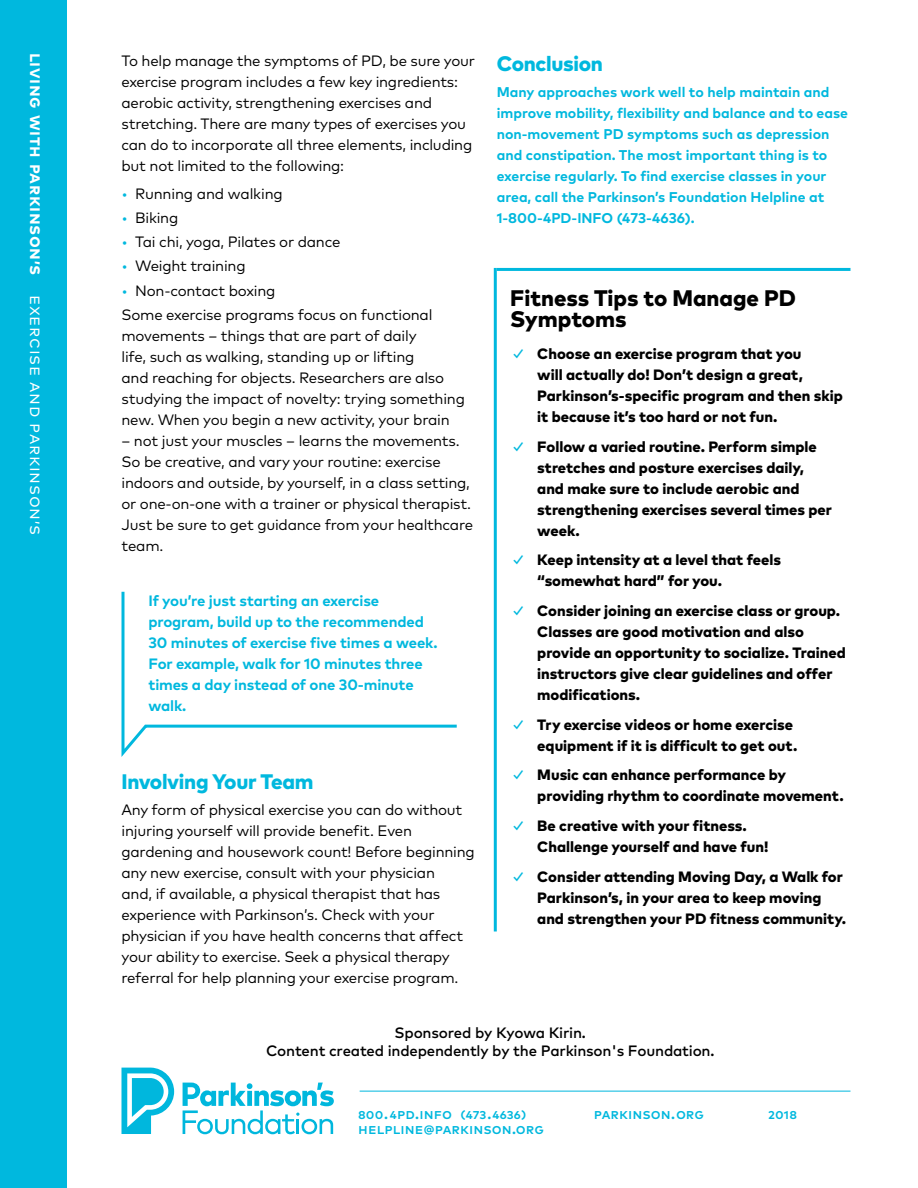
<style>
.page{position:relative;width:918px;height:1188px;background:#fff}
.page>*{position:absolute;margin:0;border:0;box-sizing:border-box;transform-origin:0 0}
.t1{font:800 22.5px/21px "Mark OT";color:#000}
.t2{font:800 21px "Mark OT";letter-spacing:-.015em;color:#00b8de}
.t3{font:18px "Mark OT";letter-spacing:.04em;color:#fff}
.t4{font:15px/21px "Mark OT";letter-spacing:-.015em;color:#000}
.t5{font:800 15px/21px "Mark OT";color:#000}
.t6{font:700 15px/21px "Mark OT";letter-spacing:-.01em;color:#00b8de}
.t7{font:500 15px/18px "Mark OT";letter-spacing:-.015em;color:#000;text-align:center}
.t8{font:500 15px "Mark OT";letter-spacing:.005em;color:#00b8de}
.t9{font:700 14.1px/21px "Mark OT";color:#00b8de}
.s1{font-weight:700}
.s2{color:#00b8de}
.s3{font-weight:500;color:#00b8de}
</style>
<div class="page">
<svg style="left:122px;top:1068px;width:52px;height:66px"></svg>
<svg style="left:183px;top:1083px;width:151px;height:51px"></svg>
<hr style="left:360px;top:1091px;width:490px;height:1px;background:#00b8de">
<hr style="left:497px;top:268px;width:354px;height:3px;background:#00b8de">
<hr style="left:494px;top:268px;width:3px;height:664px;background:#00b8de">
<div style="left:0;top:0;width:68px;height:1188px;background:#00b8de"></div>
<svg style="left:121px;top:591px;width:336px;height:166px"></svg>
<p class="t3" style="left:47px;top:53px;width:484px;rotate:90deg"><span class="s1">living with parkinson’s</span> Exe rcise and Parkinson’s</p>
<p class="t4" style="left:122px;top:50px;width:355px">To help manage the symptoms of PD, be sure your exercise program includes a few key ingredients: aerobic activity, strengthening exercises and stretching. There are many types of exercises you can do to incorporate all three elements, including but not limited to the following:</p>
<p class="t4" style="left:122px;top:183px;width:163px"><span class="s2">•</span> Running and walking</p>
<p class="t4" style="left:122px;top:207px;width:58px"><span class="s2">•</span> Biking</p>
<p class="t4" style="left:122px;top:231px;width:220px"><span class="s2">•</span> Tai chi, yoga, Pilates or dance</p>
<p class="t4" style="left:122px;top:255px;width:126px"><span class="s2">•</span> Weight training</p>
<p class="t4" style="left:122px;top:278px;width:313px;line-height:24.3px"><span class="s2">•</span> Non-contact boxing<br>Some exercise programs focus on functional</p>
<p class="t4" style="left:122px;top:325px;width:345px">movements – things that are part of daily<br>life, such as walking, standing up or lifting<br>and reaching for objects. Researchers are also studying the impact of novelty: trying something new. When you begin a new activity, your brain</p>
<p class="t4" style="left:122px;top:430px;width:353px">– not just your muscles – learns the movements.<br>So be creative, and vary your routine: exercise indoors and outside, by yourself, in a class setting, or one-on-one with a trainer or physical therapist.<br>Just be sure to get guidance from your healthcare team.</p>
<p class="t6" style="left:148px;top:590px;width:291px">If you’re just starting an exercise program, build up to the recommended<br>30 minutes of exercise five times a week.<br>For example, walk for 10 minutes three times a day instead of one 30-minute walk.</p>
<h2 class="t2" style="left:122px;top:767px;width:193px">Involving Your Team</h2>
<p class="t4" style="left:122px;top:799px;width:355px">Any form of physical exercise you can do without injuring yourself will provide benefit. Even gardening and housework count! Before beginning any new exercise, consult with your physician<br>and, if available, a physical therapist that has experience with Parkinson’s. Check with your physician if you have health concerns that affect your ability to exercise. Seek a physical therapy referral for help planning your exercise program.</p>
<h2 class="t2" style="left:497px;top:49px;width:108px">Conclusion</h2>
<p class="t9" style="left:497px;top:81px;width:353px">Many approaches work well to help maintain and improve mobility, flexibility and balance and to ease non-movement PD symptoms such as depression and constipation. The most important thing is to exercise regularly. To find exercise classes in your area, call the Parkinson’s Foundation Helpline at 1-800-4PD-INFO (473-4636).</p>
<h1 class="t1" style="left:510px;top:287px;width:287px">Fitness Tips to Manage PD<br>Symptoms</h1>
<p class="t5" style="left:537px;top:343px;width:307px;text-indent:-27px"><span class="s3">✓</span> Choose an exercise program that you<br>will actually do! Don’t design a great, Parkinson’s-specific program and then skip it because it’s too hard or not fun.</p>
<p class="t5" style="left:537px;top:435px;width:296px;text-indent:-27px"><span class="s3">✓</span> Follow a varied routine. Perform simple stretches and posture exercises daily, and make sure to include aerobic and strengthening exercises several times per week.</p>
<p class="t5" style="left:537px;top:549px;width:245px;text-indent:-27px"><span class="s3">✓</span> Keep intensity at a level that feels “somewhat hard” for you.</p>
<p class="t5" style="left:537px;top:600px;width:310px;text-indent:-27px"><span class="s3">✓</span> Consider joining an exercise class or group.<br>Classes are good motivation and also provide an opportunity to socialize. Trained instructors give clear guidelines and offer modifications.</p>
<p class="t5" style="left:510px;top:713px;width:289px;text-align:right"><span class="s3">✓</span> Try exercise videos or home exercise equipment if it is difficult to get out.</p>
<p class="t5" style="left:537px;top:764px;width:308px;text-indent:-27px"><span class="s3">✓</span> Music can enhance performance by providing rhythm to coordinate movement.</p>
<p class="t5" style="left:537px;top:815px;width:233px;text-indent:-27px"><span class="s3">✓</span> Be creative with your fitness.<br>Challenge yourself and have fun!</p>
<p class="t5" style="left:537px;top:865px;width:310px;text-indent:-27px"><span class="s3">✓</span> Consider attending Moving Day, a Walk for<br>Parkinson’s, in your area to keep moving and strengthen your PD fitness community.</p>
<p class="t7" style="left:266px;top:1023px;width:450px">Sponsored by Kyowa Kirin.<br>Content created independently by the Parkinson's Foundation.</p>
<p class="t8" style="left:358px;top:1104px;width:170px">800. 4PD.IN FO (473.4636)</p>
<p class="t8" style="left:594px;top:1104px;width:112px">parkinson.org</p>
<p class="t8" style="left:768px;top:1104px;width:30px">2018</p>
<p class="t8" style="left:358px;top:1119px;width:187px">helpline@parkinson.org</p>
</div>
